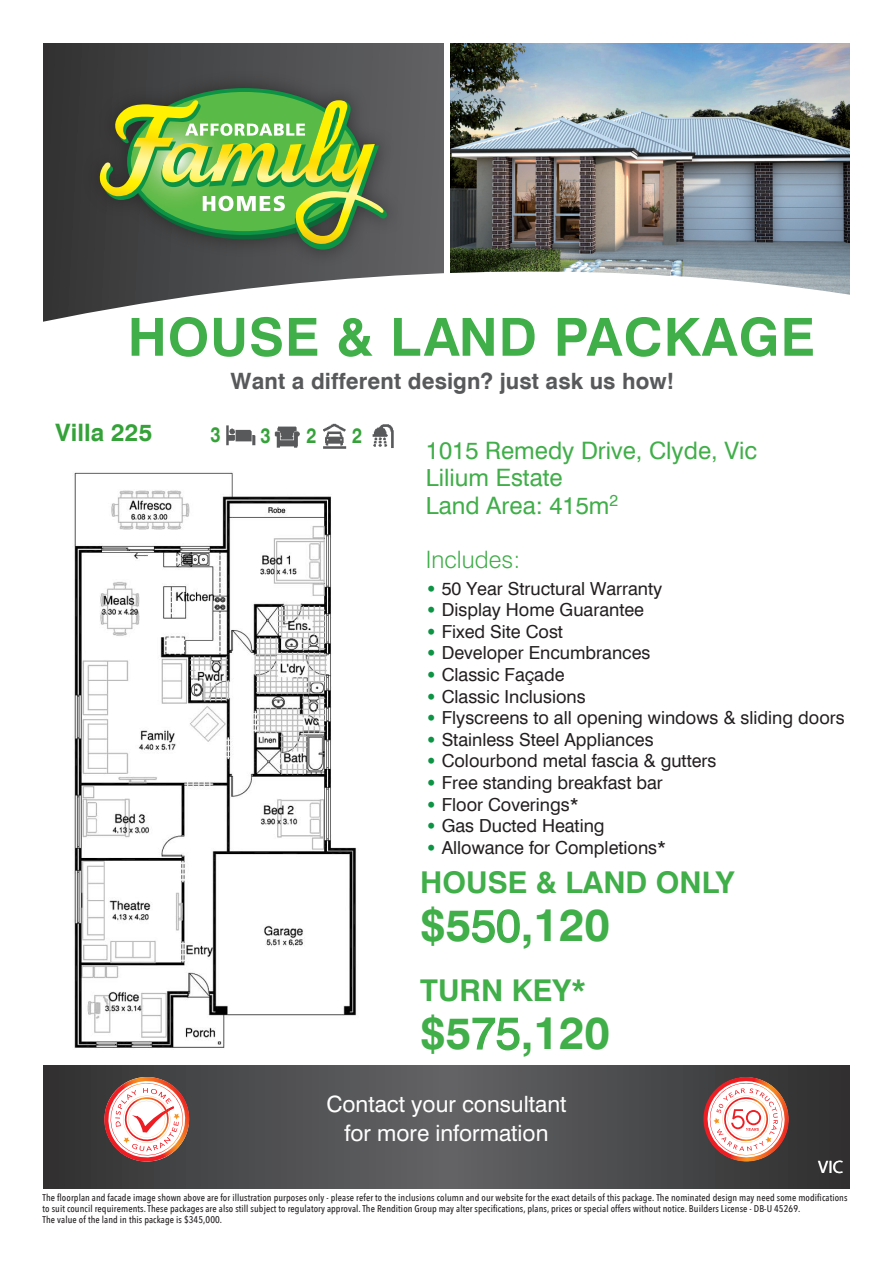
<style>
.page{position:relative;width:893px;height:1263px;background:#fff}
.page>*{position:absolute;margin:0;border:0;box-sizing:border-box;transform-origin:0 0}
.t1{font:700 52.5px "Swiss 721 BT";letter-spacing:.02em;color:#40ae49}
.t2{font:700 45px "Swiss 721 BT";color:#40ae49}
.t3{font:700 30px "Swiss 721 BT";color:#40ae49}
.t4{font:24px/27.6px "Swiss 721 BT";color:#40ae49}
.t5{font:300 24px "Swiss 721 BT";color:#40ae49}
.t6{font:700 24px "Swiss 721 BT";letter-spacing:.005em;color:#35a239}
.t7{font:22.5px/28.5px "Swiss 721 BT";color:#fff;text-align:center}
.t8{font:700 22.5px "Swiss 721 BT";letter-spacing:.005em;color:#58595b}
.t9{font:700 21px "Swiss 721 BT";color:#35a239;scale:.85 1}
.t10{font:18px "Swiss 721 BT";color:#231f20}
.t11{font:18px "Myriad Pro";color:#fff}
.t12{font:500 9.75px/11.1px "Avenir Next Condensed";letter-spacing:.01em;color:#231f20}
.s1{font-family:"Arial";font-weight:900;color:#0d9344}
.s2{font-weight:400}
</style>
<div class="page">
<svg style="left:43px;top:1065px;width:807px;height:123px;background:#4c4c4e"></svg>
<svg style="left:43px;top:43px;width:401px;height:153px;background:#4a4a4c"></svg>
<div style="left:82px;top:70px;width:322px;height:197px;background:#231f20;opacity:.65"></div>
<svg style="left:98px;top:88px;width:289px;height:108px;background:#7aa647"></svg>
<img style="left:450px;top:43px;width:400px;height:153px">
<svg style="left:43px;top:196px;width:807px;height:126px"></svg>
<div style="left:445px;top:39px;width:5px;height:268px;background:#fff"></div>
<svg style="left:98px;top:1077px;width:97px;height:90px"></svg>
<svg style="left:698px;top:1077px;width:96px;height:89px"></svg>
<img style="left:74px;top:472px;width:282px;height:576px">
<img style="left:226px;top:425px;width:30px;height:21px">
<img style="left:323px;top:423px;width:24px;height:26px">
<img style="left:274px;top:426px;width:26px;height:22px">
<img style="left:372px;top:424px;width:22px;height:24px">
<p class="t1" style="left:128px;top:305px;width:689px">HOUSE &amp; LAND PACKAGE</p>
<h3 class="t8" style="left:231px;top:368px;width:445px">Want a different design? just ask us how!</h3>
<h3 class="t6" style="left:56px;top:418px;width:98px">Villa 225</h3>
<h3 class="t9" style="left:211px;top:422px;width:13px">3</h3>
<h3 class="t9" style="left:261px;top:423px;width:13px">3</h3>
<h3 class="t9" style="left:307px;top:423px;width:13px">2</h3>
<h3 class="t9" style="left:352px;top:423px;width:13px">2</h3>
<p class="t4" style="left:426px;top:436px;width:332px">1015 Remedy Drive, Clyde, Vic<br>Lilium Estate<br>Land Area: 415m<sup>2</sup></p>
<p class="t5" style="left:426px;top:545px;width:96px">Includes:</p>
<h3 class="t10" style="left:427px;top:577px;width:237px"><span class="s1">•</span> 50 Year Structural Warranty</h3>
<h3 class="t10" style="left:427px;top:599px;width:219px"><span class="s1">•</span> Display Home Guarantee</h3>
<h3 class="t10" style="left:427px;top:620px;width:138px"><span class="s1">•</span> Fixed Site Cost</h3>
<h3 class="t10" style="left:427px;top:642px;width:225px"><span class="s1">•</span> Developer Encumbrances</h3>
<h3 class="t10" style="left:427px;top:664px;width:139px"><span class="s1">•</span> Classic Façade</h3>
<h3 class="t10" style="left:427px;top:685px;width:161px"><span class="s1">•</span> Classic Inclusions</h3>
<h3 class="t10" style="left:427px;top:707px;width:419px"><span class="s1">•</span> Flyscreens to all opening windows &amp; sliding doors</h3>
<h3 class="t10" style="left:427px;top:728px;width:228px"><span class="s1">•</span> Stainless Steel Appliances</h3>
<h3 class="t10" style="left:427px;top:750px;width:291px"><span class="s1">•</span> Colourbond metal fascia &amp; gutters</h3>
<h3 class="t10" style="left:427px;top:772px;width:238px"><span class="s1">•</span> Free standing breakfast bar</h3>
<h3 class="t10" style="left:427px;top:793px;width:154px"><span class="s1">•</span> Floor Coverings*</h3>
<h3 class="t10" style="left:427px;top:815px;width:179px"><span class="s1">•</span> Gas Ducted Heating</h3>
<h3 class="t10" style="left:427px;top:836px;width:241px"><span class="s1">•</span> Allowance for Completions*</h3>
<p class="t3" style="left:420px;top:864px;width:316px">HOUSE &amp; LAND ONLY</p>
<p class="t2" style="left:420px;top:898px;width:191px">$5<span class="s2">50</span>,120</p>
<p class="t3" style="left:420px;top:972px;width:167px">TURN KEY*</p>
<p class="t2" style="left:420px;top:1005px;width:191px">$5<span class="s2">75</span>,120</p>
<p class="t7" style="left:326px;top:1089px;width:242px">Contact your consultant for more information</p>
<h3 class="t11" style="left:818px;top:1155px;width:26px">VIC</h3>
<p class="t12" style="left:43px;top:1192px;width:806px">The floorplan and facade image shown above are for illustration purposes only - please refer to the inclusions column and our website for the exact details of this package. The nominated design may need some modifications to suit council requirements.These packages are also still subject to regulatory approval.The Rendition Group may alter specifications, plans, prices or special offers without notice. Builders License - DB-U 45269.<br>The value of the land in this package is $345,000.</p>
</div>
